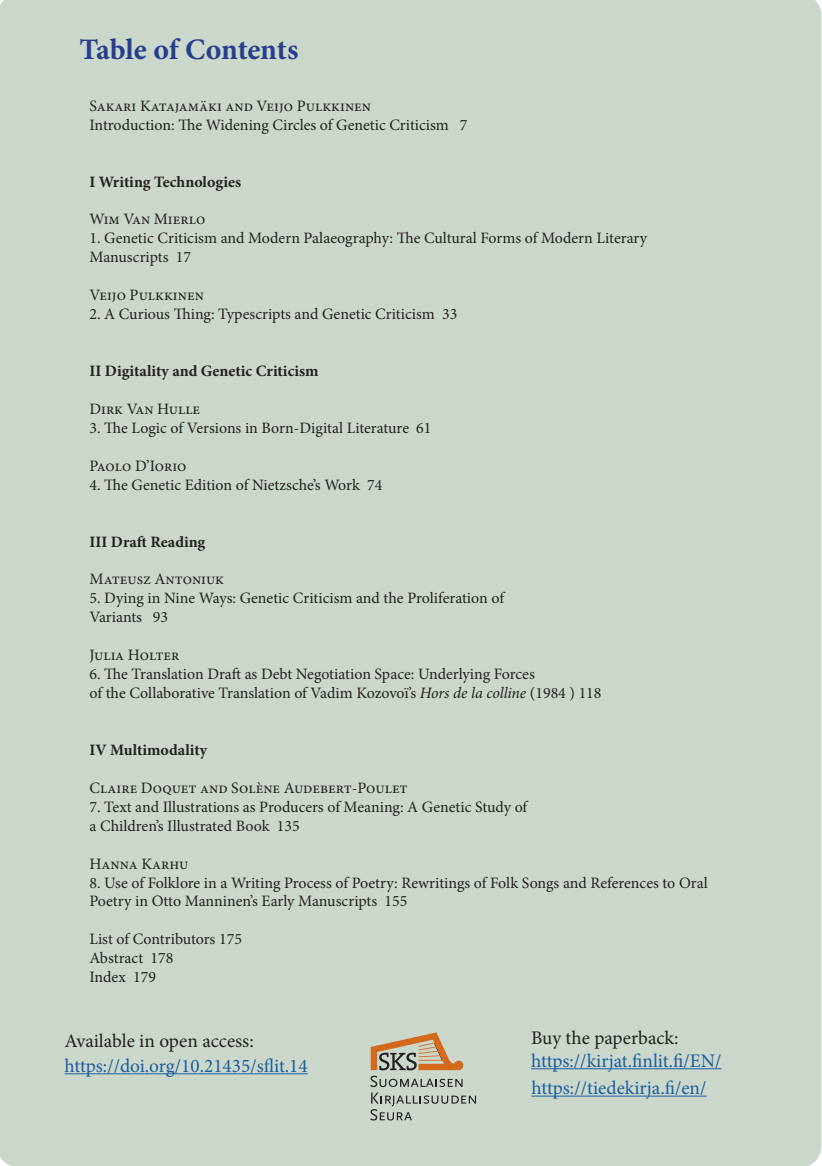
<style>
.page{position:relative;width:822px;height:1166px;background:#fff}
.page>*{position:absolute;margin:0;border:0;box-sizing:border-box;transform-origin:0 0}
.t1{font:700 29.75px "Minion Pro";letter-spacing:-.01em;color:#253f8e}
.t2{font:19.25px "Minion Pro";color:#175d9e}
.t3{font:19.25px "Minion Pro";letter-spacing:-.005em;color:#231f20}
.t4{font:15.92px/18.9px "Minion Pro";color:#231f20}
.t5{font:700 15.92px "Minion Pro";color:#231f20}
.s1{font-style:italic}
</style>
<div class="page">
<div style="left:0;top:0;width:821px;height:1166px;background:#ccd7cb"></div>
<hr style="left:64px;top:1073px;width:244px;height:1px;background:#175d9e">
<svg style="left:370px;top:1076px;width:106px;height:44px;background:#b3bcb1"></svg>
<svg style="left:371px;top:1032px;width:92px;height:38px;background:#c0a585"></svg>
<hr style="left:531px;top:1095px;width:175px;height:1px;background:#175d9e">
<hr style="left:531px;top:1068px;width:190px;height:1px;background:#175d9e">
<p class="t1" style="left:80px;top:29px;width:220px">Table of Contents</p>
<p class="t4" style="left:89px;top:96px;width:379px">Sakari Katajamäki and Veijo Pulkkinen<br>Introduction: The Widening Circles of Genetic Criticism 7</p>
<p class="t5" style="left:89px;top:170px;width:153px">I Writing Technologies</p>
<p class="t4" style="left:89px;top:210px;width:117px">Wim Van Mierlo</p>
<p class="t4" style="left:89px;top:229px;width:559px">1. Genetic Criticism and Modern Palaeography: The Cultural Forms of Modern Literary<br>Manuscripts 17</p>
<p class="t4" style="left:89px;top:286px;width:116px">Veijo Pulkkinen</p>
<p class="t4" style="left:89px;top:305px;width:369px">2. A Curious Thing: Typescripts and Genetic Criticism 33</p>
<p class="t5" style="left:89px;top:360px;width:230px">II Digitality and Genetic Criticism</p>
<p class="t4" style="left:89px;top:399px;width:112px">Dirk Van Hulle</p>
<p class="t4" style="left:89px;top:418px;width:343px">3. The Logic of Versions in Born-Digital Literature 61</p>
<p class="t4" style="left:89px;top:456px;width:98px">Paolo D’Iorio</p>
<p class="t4" style="left:89px;top:475px;width:294px">4. The Genetic Edition of Nietzsche’s Work 74</p>
<p class="t5" style="left:89px;top:530px;width:117px">III Draft Reading</p>
<p class="t4" style="left:89px;top:570px;width:136px">Mateusz Antoniuk</p>
<p class="t4" style="left:89px;top:589px;width:416px">5. Dying in Nine Ways: Genetic Criticism and the Proliferation of<br>Variants 93</p>
<p class="t4" style="left:89px;top:646px;width:92px">Julia Holter</p>
<p class="t4" style="left:89px;top:665px;width:513px">6. The Translation Draft as Debt Negotiation Space: Underlying Forces<br>of the Collaborative Translation of Vadim Kozovoï’s <span class="s1">Hors de la colline</span> (1984 ) 118</p>
<p class="t5" style="left:89px;top:738px;width:119px">IV Multimodality</p>
<p class="t4" style="left:89px;top:778px;width:320px">Claire Doquet and Solène Audebert-Poulet</p>
<p class="t4" style="left:89px;top:797px;width:439px">7. Text and Illustrations as Producers of Meaning: A Genetic Study of a Children’s Illustrated Book 135</p>
<p class="t4" style="left:89px;top:854px;width:100px">Hanna Karhu</p>
<p class="t4" style="left:89px;top:873px;width:620px">8. Use of Folklore in a Writing Process of Poetry: Rewritings of Folk Songs and References to Oral<br>Poetry in Otto Manninen’s Early Manuscripts 155</p>
<p class="t4" style="left:89px;top:930px;width:154px">List of Contributors 175<br>Abstract 178<br>Index 179</p>
<p class="t3" style="left:64px;top:1027px;width:191px">Available in open access:</p>
<p class="t2" style="left:64px;top:1053px;width:245px">https://doi.org/10.21435/sfit.14</p>
<p class="t3" style="left:531px;top:1025px;width:149px">Buy the paperback:</p>
<p class="t2" style="left:531px;top:1048px;width:192px">https://kirjat.finlit.fi/EN/</p>
<p class="t2" style="left:531px;top:1075px;width:176px">https://tiedekirja.fi/en/</p>
</div>
